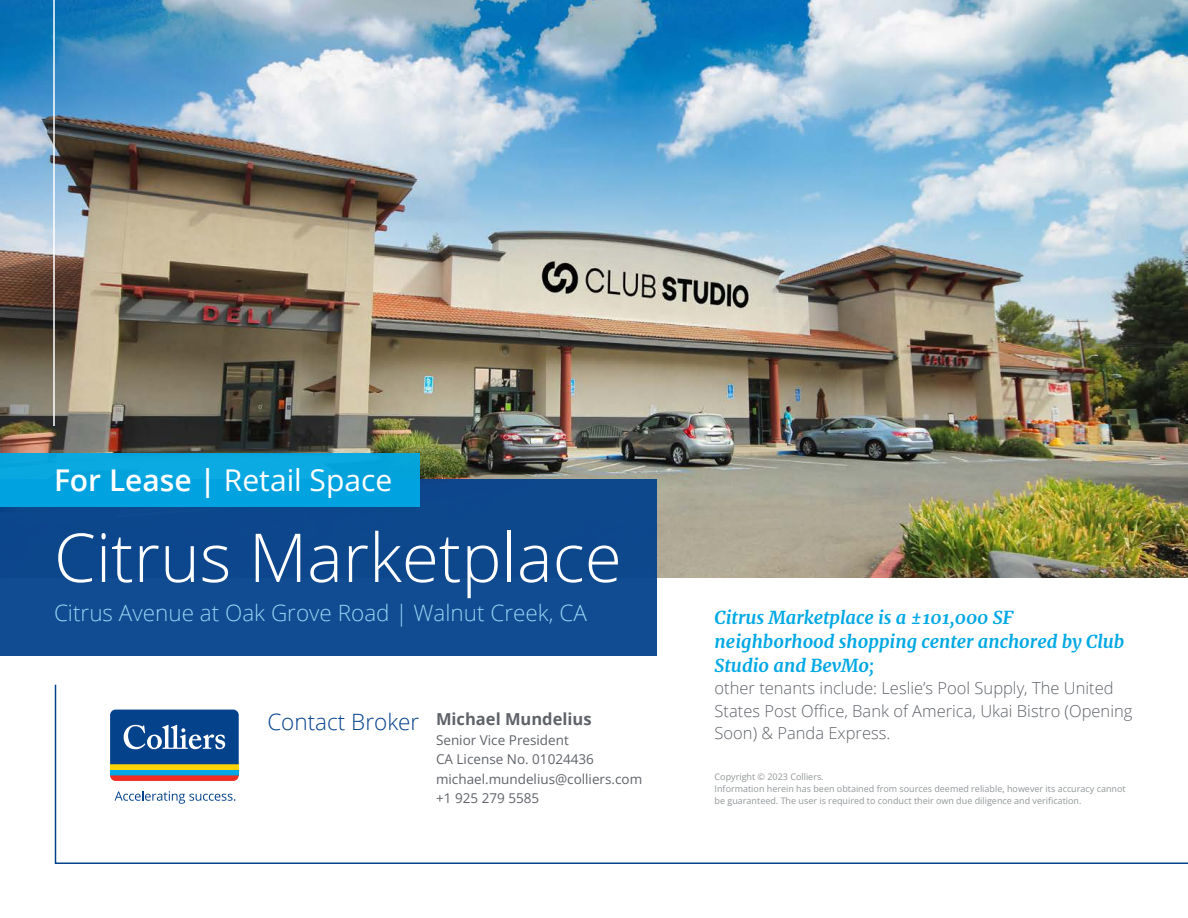
<style>
.page{position:relative;width:1188px;height:918px;background:#fff}
.page>*{position:absolute;margin:0;border:0;box-sizing:border-box;transform-origin:0 0}
.t1{font:300 67.5px "Open Sans";color:#fff}
.t2{font:30px "Open Sans";color:#fff}
.t3{font:300 22.5px "Open Sans";color:#95d2f2}
.t4{font:300 22.5px "Open Sans";color:#05428c}
.t5{font:italic 700 18px/24px "Merriweather";color:#00a8e4}
.t6{font:300 16.5px/22.5px "Open Sans";color:#5f6369}
.t7{font:700 16.5px "Open Sans";color:#5f6369}
.t8{font:13.5px "Open Sans";color:#5f6369}
.t9{font:9px/12px "Open Sans";color:#929799}
.s1{font-weight:600}
</style>
<div class="page">
<img style="left:0;top:0;width:1188px;height:578px">
<hr style="left:53px;top:0;width:2px;height:426px;background:#fff">
<svg style="left:54px;top:684px;width:1134px;height:180px"></svg>
<div style="left:0;top:480px;width:657px;height:176px;background:#0d478c"></div>
<div style="left:0;top:453px;width:419px;height:54px;background:#00a8e4"></div>
<svg style="left:108px;top:707px;width:133px;height:76px"></svg>
<div style="left:110px;top:770px;width:129px;height:5px;background:#00a8e4"></div>
<div style="left:110px;top:764px;width:129px;height:6px;background:#fed503"></div>
<svg style="left:110px;top:775px;width:129px;height:6px"></svg>
<svg style="left:110px;top:710px;width:129px;height:54px"></svg>
<svg style="left:115px;top:791px;width:120px;height:13px"></svg>
<p class="t2" style="left:54px;top:459px;width:340px"><span class="s1">For Lease |</span> Retail Space</p>
<p class="t1" style="left:54px;top:511px;width:569px">Citrus Marketplace</p>
<p class="t3" style="left:54px;top:597px;width:535px">Citrus Avenue at Oak Grove Road | Walnut Creek, CA</p>
<p class="t4" style="left:267px;top:706px;width:154px">Contact Broker</p>
<p class="t7" style="left:436px;top:708px;width:157px">Michael Mundelius</p>
<p class="t8" style="left:436px;top:731px;width:134px">Senior Vice President</p>
<p class="t8" style="left:436px;top:750px;width:159px">CA License No. 01024436</p>
<p class="t8" style="left:436px;top:770px;width:208px">michael.mundelius@colliers.com</p>
<p class="t8" style="left:436px;top:789px;width:105px">+1 925 279 5585</p>
<p class="t5" style="left:715px;top:605px;width:411px">Citrus Marketplace is a ±101,000 SF neighborhood shopping center anchored by Club<br>Studio and BevMo;</p>
<p class="t6" style="left:715px;top:677px;width:419px">other tenants include: Leslie’s Pool Supply, The United<br>States Post Office, Bank of America, Ukai Bistro (Opening<br>Soon) &amp; Panda Express.</p>
<p class="t9" style="left:715px;top:771px;width:111px">Copyright © 2023 Colliers.</p>
<p class="t9" style="left:715px;top:783px;width:413px">Information herein has been obtained from sources deemed reliable, however its accuracy cannot be guaranteed. The user is required to conduct their own due diligence and verification.</p>
</div>
